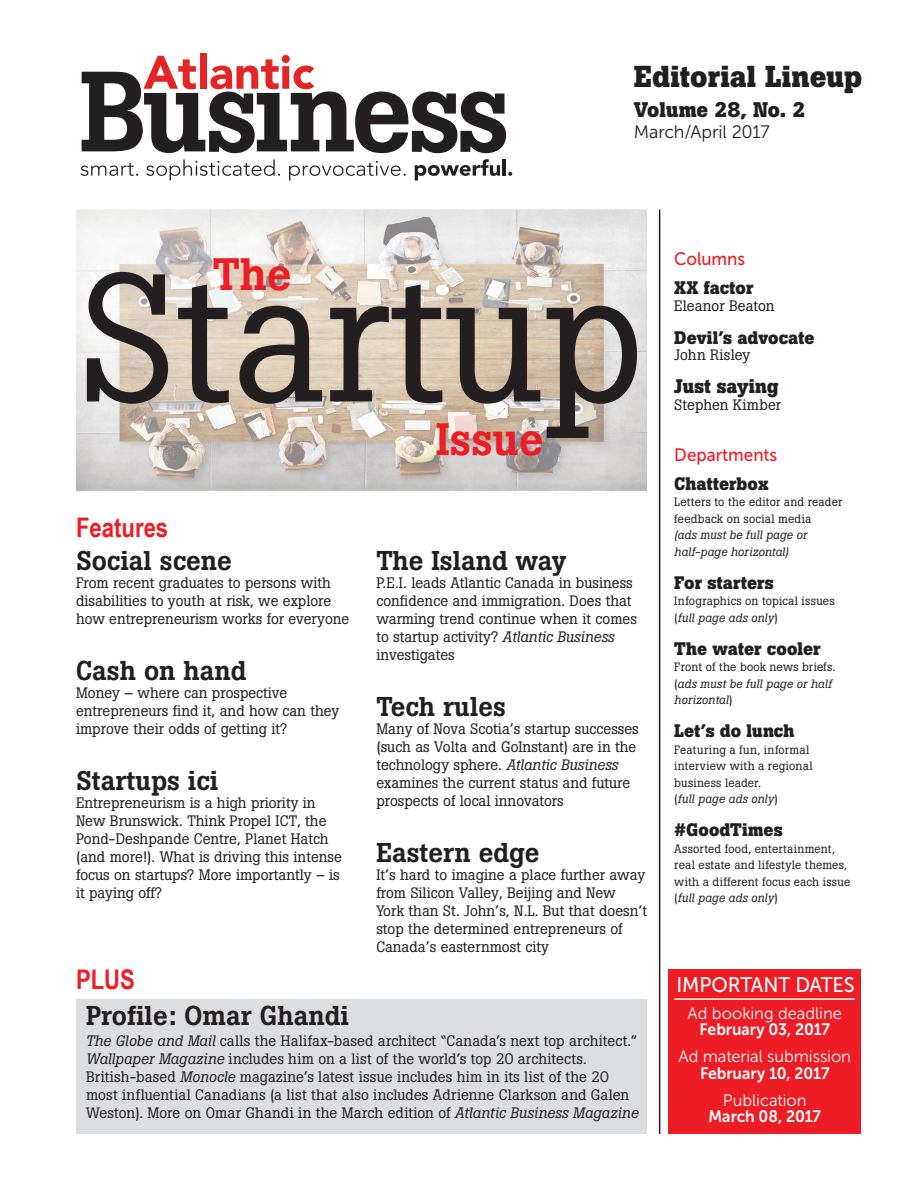
<style>
.page{position:relative;width:918px;height:1188px;background:#fff}
.page>*{position:absolute;margin:0;border:0;box-sizing:border-box;transform-origin:0 0}
.t1{font:179.7px "Boton";color:#231f20}
.t2{font:500 45px "Boton";color:#ee1c25}
.t3{font:700 30px "Boton";letter-spacing:.005em;color:#231f20}
.t4{font:500 27px "Boton";color:#231f20}
.t5{font:700 27px "Arial Narrow";color:#ee1c25}
.t6{font:21px "Museo Sans 500";letter-spacing:-.005em;color:#fff;scale:.95 1}
.t7{font:700 21px "Boton";letter-spacing:-.005em;color:#231f20}
.t8{font:700 19.5px "Boton";letter-spacing:.01em;color:#231f20}
.t9{font:700 18px "Boton";color:#231f20}
.t10{font:18px "Museo Sans 500";letter-spacing:-.005em;color:#ee1c25;scale:.95 1}
.t11{font:18px "Museo Sans 300";letter-spacing:-.01em;color:#231f20}
.t12{font:16.5px "Museo Sans 300";color:#fff}
.t13{font:16.5px "Museo Sans 700";letter-spacing:-.005em;color:#fff;scale:.95 1}
.t14{font:15px/18px "Boton";color:#231f20}
.t15{font:12px/16.5px "Boton";letter-spacing:.015em;color:#231f20}
.t16{font:italic 12px/16.5px "Boton";letter-spacing:.01em;color:#231f20}
.s1{font-style:italic}
.s2{font-style:normal}
</style>
<div class="page">
<img style="left:76px;top:210px;width:570px;height:280px">
<div style="left:669px;top:969px;width:192px;height:164px;background:#ee1c25"></div>
<div style="left:200px;top:54px;width:6px;height:35px;background:#e32525"></div>
<svg style="left:82px;top:55px;width:424px;height:98px"></svg>
<svg style="left:81px;top:163px;width:57px;height:13px"></svg>
<svg style="left:146px;top:159px;width:134px;height:22px"></svg>
<svg style="left:289px;top:161px;width:117px;height:20px"></svg>
<svg style="left:415px;top:159px;width:85px;height:22px"></svg>
<hr style="left:502px;top:159px;width:4px;height:17px;background:#231f20">
<svg style="left:508px;top:172px;width:4px;height:4px"></svg>
<hr style="left:674px;top:998px;width:181px;height:2px;background:#fff">
<hr style="left:659px;top:210px;width:1px;height:924px;background:#231f20">
<div style="left:76px;top:1000px;width:570px;height:134px;background:#dcdddf"></div>
<h3 class="t3" style="left:634px;top:59px;width:230px">Editorial Lineup</h3>
<h3 class="t7" style="left:634px;top:97px;width:173px">Volume 28, No. 2</h3>
<p class="t11" style="left:634px;top:123px;width:138px">March/April 2017</p>
<h2 class="t2" style="left:213px;top:247px;width:80px">The</h2>
<h1 class="t1" style="left:78px;top:231px;width:567px">Startup</h1>
<h2 class="t2" style="left:436px;top:413px;width:109px">Issue</h2>
<h3 class="t5" style="left:76px;top:507px;width:94px">Features</h3>
<h3 class="t4" style="left:76px;top:545px;width:157px">Social scene</h3>
<p class="t14" style="left:76px;top:574px;width:275px">From recent graduates to persons with disabilities to youth at risk, we explore how entrepreneurism works for everyone</p>
<h3 class="t4" style="left:76px;top:655px;width:172px">Cash on hand</h3>
<p class="t14" style="left:76px;top:684px;width:265px">Money – where can prospective entrepreneurs find it, and how can they improve their odds of getting it?</p>
<h3 class="t4" style="left:76px;top:765px;width:144px">Startups ici</h3>
<p class="t14" style="left:76px;top:794px;width:267px">Entrepreneurism is a high priority in New Brunswick. Think Propel ICT, the Pond-Deshpande Centre, Planet Hatch (and more!). What is driving this intense focus on startups? More importantly – is it paying off?</p>
<h3 class="t4" style="left:376px;top:545px;width:192px">The Island way</h3>
<p class="t14" style="left:376px;top:574px;width:262px">P.E.I. leads Atlantic Canada in business confidence and immigration. Does that warming trend continue when it comes to startup activity? <span class="s1">Atlantic Business </span>investigates</p>
<h3 class="t4" style="left:376px;top:691px;width:131px">Tech rules</h3>
<p class="t14" style="left:376px;top:720px;width:264px">Many of Nova Scotia’s startup successes (such as Volta and GoInstant) are in the technology sphere. <span class="s1">Atlantic Business </span>examines the current status and future prospects of local innovators</p>
<h3 class="t4" style="left:376px;top:837px;width:165px">Eastern edge</h3>
<p class="t14" style="left:376px;top:866px;width:272px">It’s hard to imagine a place further away from Silicon Valley, Beijing and New York than St. John’s, N.L. But that doesn’t stop the determined entrepreneurs of Canada’s easternmost city</p>
<h3 class="t5" style="left:76px;top:959px;width:61px">PLUS</h3>
<h3 class="t4" style="left:86px;top:1000px;width:264px">Profile: Omar Ghandi</h3>
<p class="t14" style="left:86px;top:1032px;width:554px"><span class="s1">The Globe and Mail</span> calls the Halifax-based architect “Canada’s next top architect.” <span class="s1">Wallpaper Magazine</span> includes him on a list of the world’s top 20 architects.<br>British-based <span class="s1">Monocle</span> magazine’s latest issue includes him in its list of the 20 most influential Canadians (a list that also includes Adrienne Clarkson and Galen Weston). More on Omar Ghandi in the March edition of <span class="s1">Atlantic Business Magazine</span></p>
<p class="t10" style="left:674px;top:249px;width:76px">Columns</p>
<p class="t9" style="left:674px;top:277px;width:81px">XX factor</p>
<p class="t14" style="left:674px;top:296px;width:102px">Eleanor Beaton</p>
<p class="t9" style="left:674px;top:327px;width:142px">Devil’s advocate</p>
<p class="t14" style="left:674px;top:346px;width:78px">John Risley</p>
<h3 class="t8" style="left:674px;top:375px;width:106px">Just saying</h3>
<p class="t14" style="left:674px;top:395px;width:108px">Stephen Kimber</p>
<p class="t10" style="left:674px;top:445px;width:110px">Departments</p>
<p class="t9" style="left:674px;top:473px;width:96px">Chatterbox</p>
<p class="t15" style="left:674px;top:494px;width:169px">Letters to the editor and reader feedback on social media</p>
<p class="t16" style="left:674px;top:527px;width:134px">(ads must be full page or half-page horizontal)</p>
<p class="t9" style="left:674px;top:572px;width:101px">For starters</p>
<p class="t15" style="left:674px;top:593px;width:162px">Infographics on topical issues (<span class="s1">full page ads only</span>)</p>
<p class="t9" style="left:674px;top:638px;width:148px">The water cooler</p>
<p class="t16" style="left:674px;top:659px;width:163px"><span class="s2">Front of the book news briefs. (</span>ads must be full page or half horizontal<span class="s2">)</span></p>
<p class="t9" style="left:674px;top:720px;width:122px">Let’s do lunch</p>
<p class="t15" style="left:674px;top:741px;width:140px">Featuring a fun, informal interview with a regional business leader.<br>(<span class="s1">full page ads only</span>)</p>
<p class="t9" style="left:674px;top:819px;width:110px">#GoodTimes</p>
<p class="t15" style="left:674px;top:840px;width:178px">Assorted food, entertainment, real estate and lifestyle themes, with a different focus each issue (<span class="s1">full page ads only</span>)</p>
<h3 class="t6" style="left:677px;top:974px;width:189px">IMPORTANT DATES</h3>
<p class="t12" style="left:688px;top:1004px;width:156px">Ad booking deadline</p>
<p class="t13" style="left:700px;top:1020px;width:139px">February 03, 2017</p>
<p class="t12" style="left:679px;top:1047px;width:174px">Ad material submission</p>
<p class="t13" style="left:700px;top:1064px;width:138px">February 10, 2017</p>
<p class="t12" style="left:723px;top:1091px;width:85px">Publication</p>
<p class="t13" style="left:708px;top:1107px;width:120px">March 08, 2017</p>
</div>
